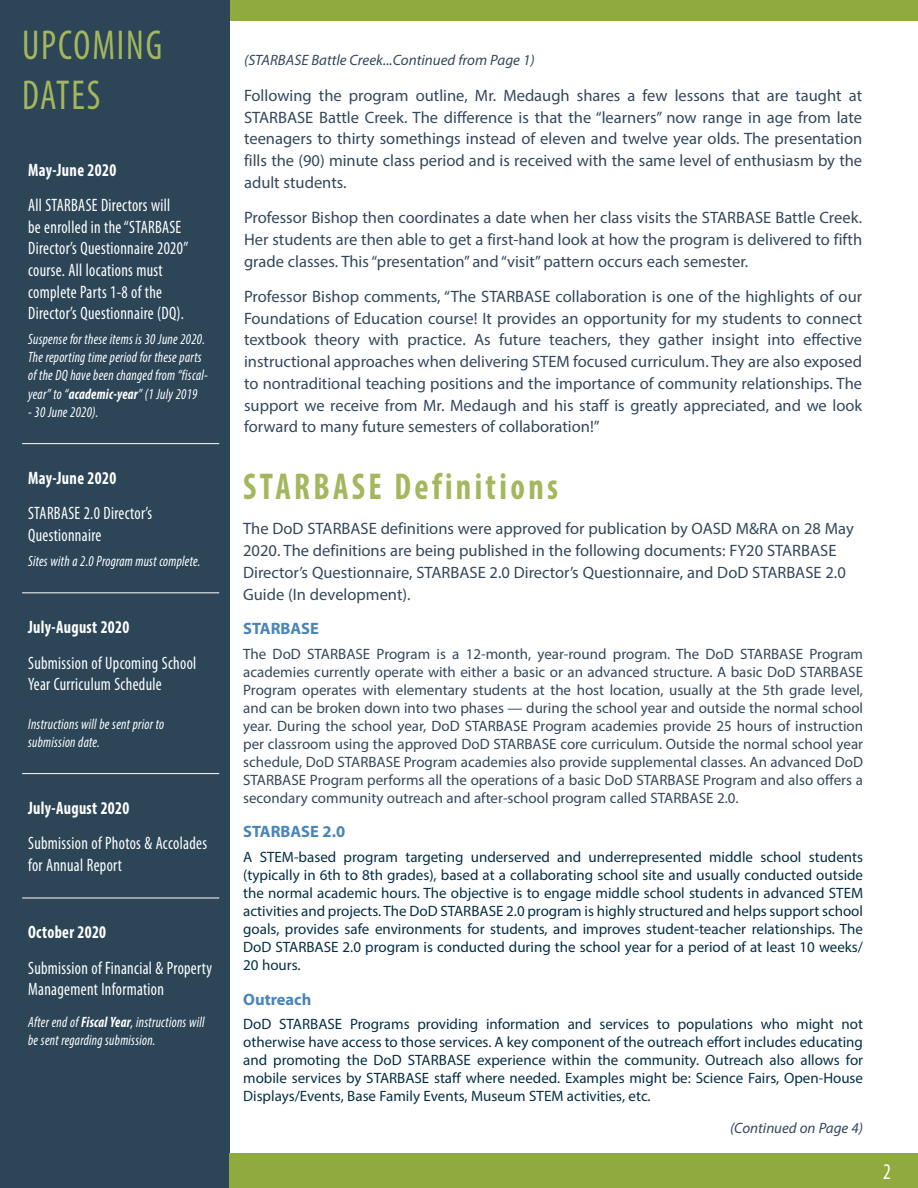
<style>
.page{position:relative;width:918px;height:1188px;background:#fff}
.page>*{position:absolute;margin:0;border:0;box-sizing:border-box;transform-origin:0 0}
.Front_Page_Quote{font:condensed 42px/50.6px "Myriad Pro";letter-spacing:.05em;color:#a4b75d;scale:.9 1}
.Article_Title{font:700 condensed 37.5px "Myriad Pro";letter-spacing:.1em;color:#a4b75d;scale:.9 1}
.Front_Page_Quote-2{font:condensed 22.5px "Myriad Pro";color:#fff;scale:.9 1}
.Front_Page_Quote-3{font:condensed 18px/21.8px "Myriad Pro";letter-spacing:.02em;color:#fff;scale:.9 1}
.Front_Page_Quote-4{font:700 condensed 18px "Myriad Pro";letter-spacing:.02em;color:#fff;scale:.9 1}
.Article_Text{font:16.5px/21.8px "Myriad Pro";color:#33485c;text-align:justify}
.Table_Header{font:700 16.5px "Myriad Pro";color:#4985b9}
.Table_Header-2{font:15px/18px "Myriad Pro";color:#052f45;text-align:justify}
.Table_Header-3{font:15px/18px "Myriad Pro";color:#33485c;text-align:justify}
.Front_Page_Quote-5{font:italic condensed 15px/18.1px "Myriad Pro";letter-spacing:.02em;color:#fff;scale:.9 1}
.Body_Paragraphs{font:italic 15px "Myriad Pro";color:#33485c}
.s1{font-weight:700}
</style>
<div class="page">
<div style="left:54px;top:0;width:864px;height:20px;background:#8fab3d"></div>
<div style="left:0;top:0;width:230px;height:1188px;background:#2c4658"></div>
<div style="left:230px;top:1153px;width:688px;height:35px;background:#8fab3d"></div>
<hr style="left:22px;top:443px;width:197px;height:1px;background:#fff">
<hr style="left:22px;top:592px;width:197px;height:1px;background:#fff">
<hr style="left:22px;top:773px;width:197px;height:1px;background:#fff">
<hr style="left:22px;top:898px;width:197px;height:1px;background:#fff">
<p class="Front_Page_Quote" style="left:22px;top:19px;width:157px">UPCOMING<br>DATES</p>
<p class="Front_Page_Quote-4" style="left:28px;top:159px;width:99px">May-June 2020</p>
<p class="Front_Page_Quote-3" style="left:28px;top:194px;width:180px">All STARBASE Directors will<br>be enrolled in the “STARBASE<br>Director’s Questionnaire 2020” course. All locations must complete Parts 1-8 of the<br>Director’s Questionnaire (DQ).</p>
<p class="Front_Page_Quote-5" style="left:28px;top:330px;width:201px">Suspense for these items is 30 June 2020.<br>The reporting time period for these parts of the DQ have been changed from “fiscal&shy;year” to “<span class="s1">academic-year</span>” (1 July 2019</p>
<p class="Front_Page_Quote-5" style="left:28px;top:402px;width:80px">- 30 June 2020).</p>
<p class="Front_Page_Quote-4" style="left:28px;top:467px;width:99px">May-June 2020</p>
<p class="Front_Page_Quote-3" style="left:28px;top:502px;width:139px">STARBASE 2.0 Director’s<br>Questionnaire</p>
<p class="Front_Page_Quote-5" style="left:28px;top:552px;width:193px">Sites with a 2.0 Program must complete.</p>
<p class="Front_Page_Quote-4" style="left:28px;top:616px;width:114px">July-August 2020</p>
<p class="Front_Page_Quote-3" style="left:28px;top:651px;width:188px">Submission of Upcoming School<br>Year Curriculum Schedule</p>
<p class="Front_Page_Quote-5" style="left:28px;top:714px;width:153px">Instructions will be sent prior to submission date.</p>
<p class="Front_Page_Quote-4" style="left:28px;top:797px;width:114px">July-August 2020</p>
<p class="Front_Page_Quote-3" style="left:28px;top:832px;width:200px">Submission of Photos &amp; Accolades for Annual Report</p>
<p class="Front_Page_Quote-4" style="left:28px;top:921px;width:88px">October 2020</p>
<p class="Front_Page_Quote-3" style="left:28px;top:957px;width:206px">Submission of Financial &amp; Property<br>Management Information</p>
<p class="Front_Page_Quote-5" style="left:28px;top:1013px;width:198px">After end of <span class="s1">Fiscal Year</span>, instructions will be sent regarding submission.</p>
<p class="Body_Paragraphs" style="left:244px;top:51px;width:292px">(STARBASE Battle Creek...Continued from Page 1)</p>
<p class="Article_Text" style="left:244px;top:84px;width:620px">Following the program outline, Mr. Medaugh shares a few lessons that are taught at STARBASE Battle Creek. The difference is that the “learners” now range in age from late teenagers to thirty somethings instead of eleven and twelve year olds. The presentation fills the (90) minute class period and is received with the same level of enthusiasm by the adult students.</p>
<p class="Article_Text" style="left:244px;top:207px;width:620px">Professor Bishop then coordinates a date when her class visits the STARBASE Battle Creek.<br>Her students are then able to get a first-hand look at how the program is delivered to fifth grade classes. This “presentation” and “visit” pattern occurs each semester.</p>
<p class="Article_Text" style="left:244px;top:285px;width:620px">Professor Bishop comments, “The STARBASE collaboration is one of the highlights of our Foundations of Education course! It provides an opportunity for my students to connect textbook theory with practice. As future teachers, they gather insight into effective instructional approaches when delivering STEM focused curriculum. They are also exposed to nontraditional teaching positions and the importance of community relationships. The support we receive from Mr. Medaugh and his staff is greatly appreciated, and we look forward to many future semesters of collaboration!”</p>
<p class="Article_Title" style="left:243px;top:463px;width:351px">STARBASE Definitions</p>
<p class="Article_Text" style="left:243px;top:518px;width:612px;text-align:left">The DoD STARBASE definitions were approved for publication by OASD M&amp;RA on 28 May 2020. The definitions are being published in the following documents: FY20 STARBASE Director’s Questionnaire, STARBASE 2.0 Director’s Questionnaire, and DoD STARBASE 2.0<br>Guide (In development).</p>
<p class="Table_Header" style="left:243px;top:618px;width:77px">STARBASE</p>
<p class="Table_Header-3" style="left:243px;top:645px;width:621px">The DoD STARBASE Program is a 12-month, year-round program. The DoD STARBASE Program academies currently operate with either a basic or an advanced structure. A basic DoD STARBASE Program operates with elementary students at the host location, usually at the 5th grade level, and can be broken down into two phases — during the school year and outside the normal school year. During the school year, DoD STARBASE Program academies provide 25 hours of instruction per classroom using the approved DoD STARBASE core curriculum. Outside the normal school year schedule, DoD STARBASE Program academies also provide supplemental classes. An advanced DoD STARBASE Program performs all the operations of a basic DoD STARBASE Program and also offers a secondary community outreach and after-school program called STARBASE 2.0.</p>
<p class="Table_Header" style="left:243px;top:821px;width:104px">STARBASE 2.0</p>
<p class="Table_Header-2" style="left:243px;top:848px;width:621px">A STEM-based program targeting underserved and underrepresented middle school students (typically in 6th to 8th grades), based at a collaborating school site and usually conducted outside the normal academic hours. The objective is to engage middle school students in advanced STEM activities and projects. The DoD STARBASE 2.0 program is highly structured and helps support school goals, provides safe environments for students, and improves student-teacher relationships. The DoD STARBASE 2.0 program is conducted during the school year for a period of at least 10 weeks/ 20 hours.</p>
<p class="Table_Header" style="left:243px;top:988px;width:70px">Outreach</p>
<p class="Table_Header-2" style="left:243px;top:1015px;width:621px">DoD STARBASE Programs providing information and services to populations who might not otherwise have access to those services. A key component of the outreach effort includes educating and promoting the DoD STARBASE experience within the community. Outreach also allows for mobile services by STARBASE staff where needed. Examples might be: Science Fairs, Open-House Displays/Events, Base Family Events, Museum STEM activities, etc.</p>
<p class="Body_Paragraphs" style="left:730px;top:1119px;width:135px">(Continued on Page 4)</p>
<p class="Front_Page_Quote-2" style="left:883px;top:1158px;width:10px">2</p>
</div>
